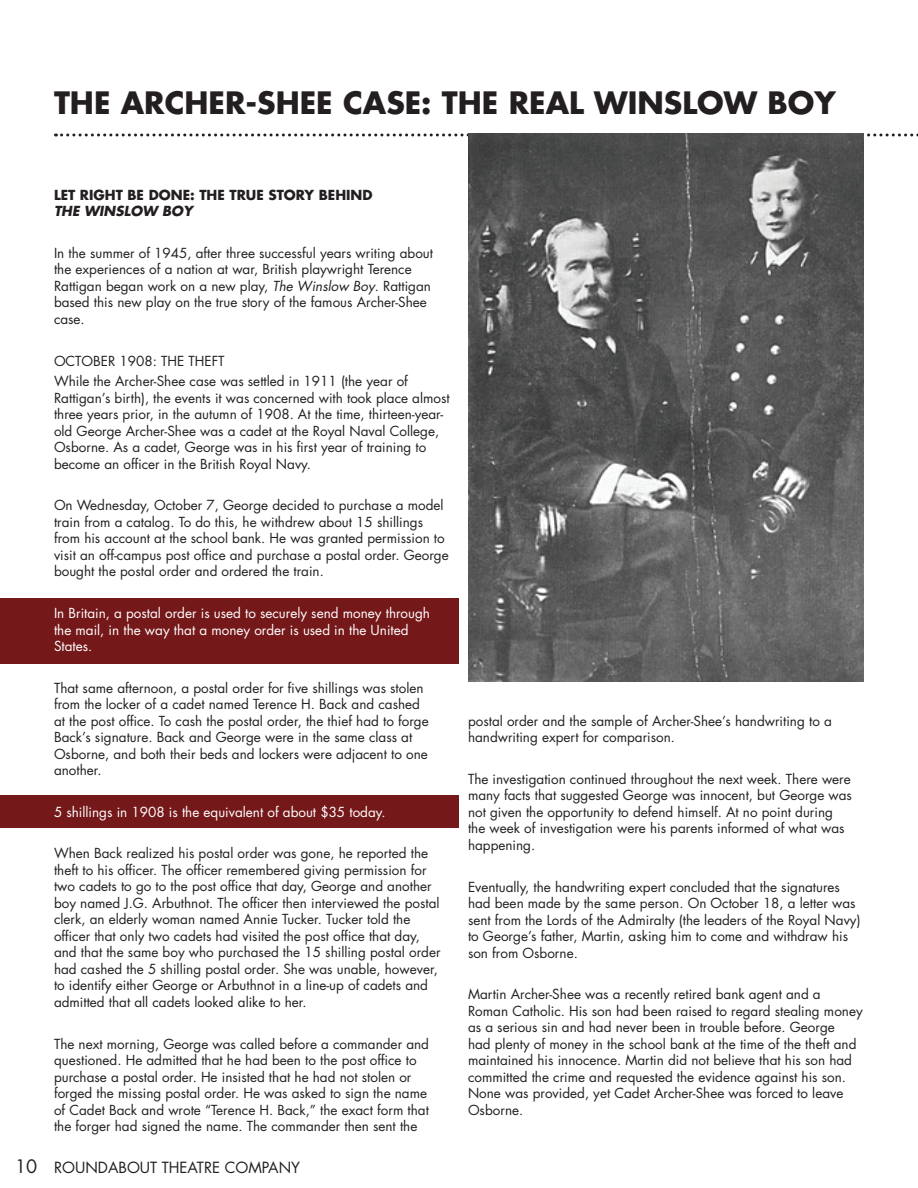
<style>
.page{position:relative;width:918px;height:1188px;background:#fff}
.page>*{position:absolute;margin:0;border:0;box-sizing:border-box;transform-origin:0 0}
.t1{font:700 30px "Futura";color:#231f20}
.t2{font:15px "Futura";color:#231f20}
.t3{font:13.5px/16.5px "Futura";color:#231f20}
.t4{font:13.5px/16.5px "Futura";color:#fff}
.t5{font:700 13.5px "Futura";color:#231f20}
.t6{font:italic 700 13.5px "Futura";color:#231f20}
.s1{font-style:italic}
.s2{font-size:18px}
</style>
<div class="page">
<div style="left:0;top:598px;width:459px;height:65px;background:#75181a"></div>
<div style="left:0;top:795px;width:459px;height:33px;background:#75181a"></div>
<svg style="left:56px;top:134px;width:862px;height:3px"></svg>
<img style="left:468px;top:134px;width:396px;height:548px">
<h1 class="t1" style="left:54px;top:83px;width:783px">THE ARCHER-SHEE CASE: THE REAL WINSLOW BOY</h1>
<p class="t5" style="left:54px;top:186px;width:320px">LET RIGHT BE DONE: THE TRUE STORY BEHIND</p>
<p class="t6" style="left:54px;top:202px;width:140px">THE WINSLOW BOY</p>
<p class="t3" style="left:54px;top:245px;width:381px">In the summer of 1945, after three successful years writing about the experiences of a nation at war, British playwright Terence Rattigan began work on a new play, <span class="s1">The Winslow Boy</span>. Rattigan based this new play on the true story of the famous Archer-Shee case.</p>
<p class="t3" style="left:54px;top:350px;width:355px;line-height:20.9px">OCTOBER 1908: THE THEFT<br>While the Archer-Shee case was settled in 1911 (the year of</p>
<p class="t3" style="left:54px;top:390px;width:397px">Rattigan’s birth), the events it was concerned with took place almost three years prior, in the autumn of 1908. At the time, thirteen-year&shy;old George Archer-Shee was a cadet at the Royal Naval College, Osborne. As a cadet, George was in his first year of training to become an officer in the British Royal Navy.</p>
<p class="t3" style="left:54px;top:497px;width:396px">On Wednesday, October 7, George decided to purchase a model train from a catalog. To do this, he withdrew about 15 shillings from his account at the school bank. He was granted permission to visit an off-campus post office and purchase a postal order. George bought the postal order and ordered the train.</p>
<p class="t4" style="left:54px;top:605px;width:378px">In Britain, a postal order is used to securely send money through the mail, in the way that a money order is used in the United<br>States.</p>
<p class="t3" style="left:54px;top:680px;width:376px">That same afternoon, a postal order for five shillings was stolen from the locker of a cadet named Terence H. Back and cashed at the post office. To cash the postal order, the thief had to forge Back’s signature. Back and George were in the same class at Osborne, and both their beds and lockers were adjacent to one another.</p>
<p class="t4" style="left:54px;top:804px;width:333px">5 shillings in 1908 is the equivalent of about $35 today.</p>
<p class="t3" style="left:54px;top:845px;width:388px">When Back realized his postal order was gone, he reported the theft to his officer. The officer remembered giving permission for two cadets to go to the post office that day, George and another boy named J.G. Arbuthnot. The officer then interviewed the postal clerk, an elderly woman named Annie Tucker. Tucker told the officer that only two cadets had visited the post office that day, and that the same boy who purchased the 15 shilling postal order had cashed the 5 shilling postal order. She was unable, however, to identify either George or Arbuthnot in a line-up of cadets and admitted that all cadets looked alike to her.</p>
<p class="t3" style="left:54px;top:1036px;width:377px">The next morning, George was called before a commander and questioned. He admitted that he had been to the post office to purchase a postal order. He insisted that he had not stolen or forged the missing postal order. He was asked to sign the name of Cadet Back and wrote “Terence H. Back,” the exact form that the forger had signed the name. The commander then sent the</p>
<p class="t2" style="left:15px;top:1158px;width:287px"><span class="s2">10</span> ROUNDABOUT THEATRE COMPANY</p>
<p class="t3" style="left:468px;top:713px;width:365px">postal order and the sample of Archer-Shee’s handwriting to a handwriting expert for comparison.</p>
<p class="t3" style="left:468px;top:771px;width:385px">The investigation continued throughout the next week. There were many facts that suggested George was innocent, but George was not given the opportunity to defend himself. At no point during the week of investigation were his parents informed of what was happening.</p>
<p class="t3" style="left:468px;top:878px;width:394px">Eventually, the handwriting expert concluded that the signatures had been made by the same person. On October 18, a letter was sent from the Lords of the Admiralty (the leaders of the Royal Navy) to George’s father, Martin, asking him to come and withdraw his son from Osborne.</p>
<p class="t3" style="left:468px;top:986px;width:396px">Martin Archer-Shee was a recently retired bank agent and a Roman Catholic. His son had been raised to regard stealing money as a serious sin and had never been in trouble before. George<br>had plenty of money in the school bank at the time of the theft and maintained his innocence. Martin did not believe that his son had committed the crime and requested the evidence against his son.<br>None was provided, yet Cadet Archer-Shee was forced to leave Osborne.</p>
</div>
